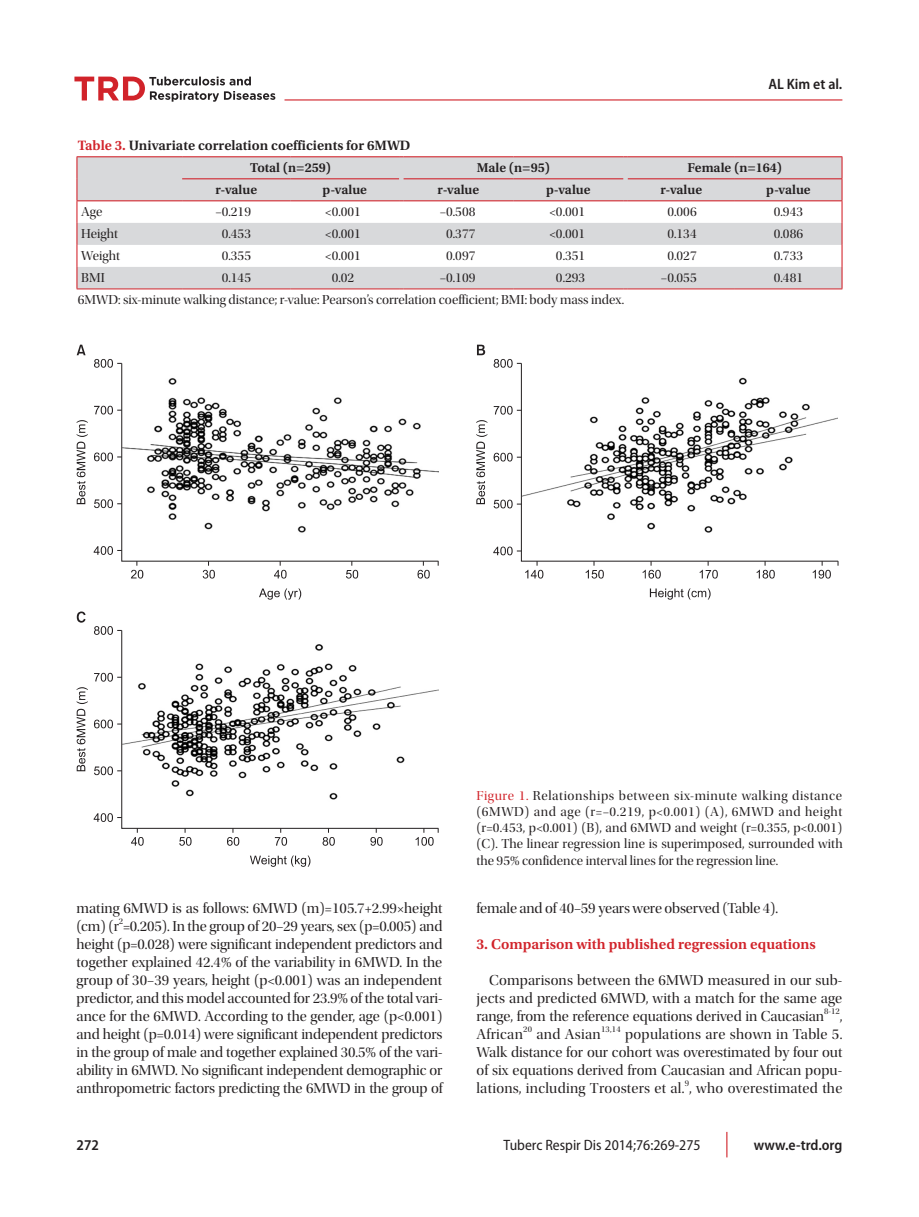
<style>
.page{position:relative;width:919px;height:1217px;background:#fff}
.page>*{position:absolute;margin:0;border:0;box-sizing:border-box;transform-origin:0 0}
.t1{font:15px/18px "Utopia Std Disp";letter-spacing:-.005em;color:#231f20;text-align:justify}
.t2{font:600 15px "Utopia Std";color:#d1232a}
.t3{font:semi-condensed 15px "Myriad Pro";color:#231f20}
.t4{font:600 semi-condensed 15px "Myriad Pro";color:#231f20}
.t5{font:15px "Utopia Std Disp";letter-spacing:.02em;color:#231f20}
.t6{font:600 14.25px "Utopia Std";color:#231f20}
.t7{font:13.5px/16.2px "Utopia Std Disp";color:#231f20;text-align:justify}
.t8{font:600 13.5px "Utopia Std";color:#231f20}
.t9{font:8.7px "Utopia Std Disp";letter-spacing:.02em;color:#231f20}
.s1{color:#d1232a}
</style>
<div class="page">
<svg style="left:74px;top:77px;width:201px;height:25px"></svg>
<hr style="left:284px;top:99px;width:558px;height:1px;background:#d1232a">
<svg style="left:726px;top:1131px;width:1px;height:26px"></svg>
<svg style="left:78px;top:157px;width:763px;height:131px;fill:#d8d9db"></svg>
<hr style="left:182px;top:178px;width:108px;height:1px;background:#d0121b">
<hr style="left:290px;top:178px;width:109px;height:1px;background:#d0121b">
<hr style="left:403px;top:178px;width:110px;height:1px;background:#d0121b">
<hr style="left:513px;top:178px;width:110px;height:1px;background:#d0121b">
<hr style="left:627px;top:178px;width:107px;height:1px;background:#d0121b">
<hr style="left:734px;top:178px;width:108px;height:1px;background:#d0121b">
<hr style="left:182px;top:156px;width:108px;height:1px;background:#d0121b">
<hr style="left:290px;top:156px;width:109px;height:1px;background:#d0121b">
<hr style="left:403px;top:156px;width:110px;height:1px;background:#d0121b">
<hr style="left:513px;top:156px;width:110px;height:1px;background:#d0121b">
<hr style="left:627px;top:156px;width:107px;height:1px;background:#d0121b">
<hr style="left:734px;top:156px;width:108px;height:1px;background:#d0121b">
<svg style="left:841px;top:157px;width:1px;height:131px"></svg>
<hr style="left:182px;top:200px;width:108px;height:1px;background:#d0121b">
<hr style="left:290px;top:200px;width:109px;height:1px;background:#d0121b">
<hr style="left:403px;top:200px;width:110px;height:1px;background:#d0121b">
<hr style="left:513px;top:200px;width:110px;height:1px;background:#d0121b">
<hr style="left:627px;top:200px;width:107px;height:1px;background:#d0121b">
<hr style="left:734px;top:200px;width:108px;height:1px;background:#d0121b">
<hr style="left:77px;top:288px;width:105px;height:1px;background:#d1232a">
<hr style="left:182px;top:288px;width:108px;height:1px;background:#d1232a">
<hr style="left:290px;top:288px;width:109px;height:1px;background:#d1232a">
<hr style="left:403px;top:288px;width:110px;height:1px;background:#d1232a">
<hr style="left:513px;top:288px;width:110px;height:1px;background:#d1232a">
<hr style="left:627px;top:288px;width:107px;height:1px;background:#d1232a">
<hr style="left:734px;top:288px;width:108px;height:1px;background:#d1232a">
<hr style="left:77px;top:156px;width:105px;height:1px;background:#d0121b">
<svg style="left:77px;top:157px;width:1px;height:131px"></svg>
<hr style="left:77px;top:200px;width:105px;height:1px;background:#d0121b">
<svg style="left:121px;top:363px;width:318px;height:199px"></svg>
<svg style="left:131px;top:561px;width:12px;height:17px"></svg>
<svg style="left:77px;top:420px;width:11px;height:84px"></svg>
<svg style="left:259px;top:588px;width:42px;height:11px"></svg>
<svg style="left:94px;top:359px;width:28px;height:8px"></svg>
<svg style="left:94px;top:405px;width:28px;height:9px"></svg>
<svg style="left:94px;top:452px;width:28px;height:9px"></svg>
<svg style="left:94px;top:499px;width:28px;height:9px"></svg>
<svg style="left:94px;top:546px;width:28px;height:8px"></svg>
<svg style="left:203px;top:561px;width:12px;height:17px"></svg>
<svg style="left:274px;top:561px;width:12px;height:17px"></svg>
<svg style="left:346px;top:561px;width:12px;height:17px"></svg>
<svg style="left:77px;top:344px;width:8px;height:11px"></svg>
<svg style="left:520px;top:362px;width:318px;height:200px"></svg>
<svg style="left:525px;top:561px;width:18px;height:17px"></svg>
<svg style="left:476px;top:420px;width:11px;height:84px"></svg>
<svg style="left:649px;top:588px;width:61px;height:11px"></svg>
<svg style="left:493px;top:359px;width:28px;height:8px"></svg>
<svg style="left:493px;top:406px;width:28px;height:8px"></svg>
<svg style="left:493px;top:452px;width:28px;height:9px"></svg>
<svg style="left:493px;top:499px;width:28px;height:9px"></svg>
<svg style="left:493px;top:546px;width:28px;height:9px"></svg>
<svg style="left:585px;top:561px;width:18px;height:17px"></svg>
<svg style="left:642px;top:561px;width:18px;height:17px"></svg>
<svg style="left:477px;top:344px;width:8px;height:11px"></svg>
<svg style="left:121px;top:630px;width:318px;height:199px"></svg>
<svg style="left:131px;top:828px;width:13px;height:17px"></svg>
<svg style="left:77px;top:687px;width:11px;height:84px"></svg>
<svg style="left:250px;top:855px;width:60px;height:11px"></svg>
<svg style="left:94px;top:626px;width:28px;height:8px"></svg>
<svg style="left:94px;top:672px;width:28px;height:9px"></svg>
<svg style="left:94px;top:719px;width:28px;height:9px"></svg>
<svg style="left:94px;top:766px;width:28px;height:9px"></svg>
<svg style="left:94px;top:813px;width:28px;height:8px"></svg>
<svg style="left:179px;top:828px;width:12px;height:17px"></svg>
<svg style="left:227px;top:828px;width:12px;height:17px"></svg>
<svg style="left:275px;top:828px;width:12px;height:17px"></svg>
<svg style="left:77px;top:611px;width:8px;height:11px"></svg>
<svg style="left:756px;top:561px;width:18px;height:17px"></svg>
<svg style="left:812px;top:561px;width:18px;height:17px"></svg>
<svg style="left:322px;top:828px;width:13px;height:17px"></svg>
<svg style="left:415px;top:828px;width:23px;height:17px"></svg>
<svg style="left:417px;top:561px;width:12px;height:17px"></svg>
<svg style="left:699px;top:561px;width:18px;height:17px"></svg>
<svg style="left:370px;top:828px;width:12px;height:17px"></svg>
<p class="t4" style="left:768px;top:75px;width:75px">AL Kim et al.</p>
<p class="t6" style="left:78px;top:137px;width:334px"><span class="s1">Table 3.</span> Univariate correlation coefficients for 6MWD</p>
<p class="t8" style="left:250px;top:160px;width:82px">Total (n=259)</p>
<p class="t8" style="left:477px;top:160px;width:75px">Male (n=95)</p>
<p class="t8" style="left:687px;top:160px;width:96px">Female (n=164)</p>
<p class="t8" style="left:215px;top:182px;width:43px">r-value</p>
<p class="t8" style="left:322px;top:182px;width:46px">p-value</p>
<p class="t8" style="left:437px;top:182px;width:43px">r-value</p>
<p class="t8" style="left:546px;top:182px;width:46px">p-value</p>
<p class="t8" style="left:660px;top:182px;width:43px">r-value</p>
<p class="t8" style="left:766px;top:182px;width:46px">p-value</p>
<p class="t7" style="left:81px;top:204px;width:23px">Age</p>
<p class="t7" style="left:215px;top:204px;width:37px">−0.219</p>
<p class="t7" style="left:325px;top:204px;width:37px">&lt;0.001</p>
<p class="t7" style="left:439px;top:204px;width:37px">−0.508</p>
<p class="t7" style="left:549px;top:204px;width:37px">&lt;0.001</p>
<p class="t7" style="left:667px;top:204px;width:31px">0.006</p>
<p class="t7" style="left:773px;top:204px;width:31px">0.943</p>
<p class="t7" style="left:81px;top:226px;width:38px">Height</p>
<p class="t7" style="left:222px;top:226px;width:31px">0.453</p>
<p class="t7" style="left:325px;top:226px;width:37px">&lt;0.001</p>
<p class="t7" style="left:446px;top:226px;width:31px">0.377</p>
<p class="t7" style="left:549px;top:226px;width:37px">&lt;0.001</p>
<p class="t7" style="left:667px;top:226px;width:31px">0.134</p>
<p class="t7" style="left:773px;top:226px;width:31px">0.086</p>
<p class="t7" style="left:81px;top:248px;width:40px">Weight</p>
<p class="t7" style="left:222px;top:248px;width:31px">0.355</p>
<p class="t7" style="left:325px;top:248px;width:37px">&lt;0.001</p>
<p class="t7" style="left:446px;top:248px;width:31px">0.097</p>
<p class="t7" style="left:556px;top:248px;width:31px">0.351</p>
<p class="t7" style="left:667px;top:248px;width:31px">0.027</p>
<p class="t7" style="left:773px;top:248px;width:31px">0.733</p>
<p class="t7" style="left:81px;top:270px;width:25px">BMI</p>
<p class="t7" style="left:222px;top:270px;width:31px">0.145</p>
<p class="t7" style="left:331px;top:270px;width:24px">0.02</p>
<p class="t7" style="left:439px;top:270px;width:37px">−0.109</p>
<p class="t7" style="left:556px;top:270px;width:31px">0.293</p>
<p class="t7" style="left:661px;top:270px;width:37px">−0.055</p>
<p class="t7" style="left:773px;top:270px;width:31px">0.481</p>
<p class="t7" style="left:78px;top:292px;width:548px">6MWD: six-minute walking distance; r-value: Pearson’s correlation coefficient; BMI: body mass index.</p>
<p class="t1" style="left:77px;top:899px;width:367px">mating 6MWD is as follows: 6MWD (m)=105.7+2.99×height (cm) (r =0.205). In the group of 20−29 years, sex (p=0.005) and</p>
<p class="t9" style="left:119px;top:916px;width:6px">2</p>
<p class="t1" style="left:77px;top:935px;width:367px">height (p=0.028) were significant independent predictors and together explained 42.4% of the variability in 6MWD. In the group of 30−39 years, height (p&lt;0.001) was an independent predictor, and this model accounted for 23.9% of the total vari&shy;ance for the 6MWD. According to the gender, age (p&lt;0.001) and height (p=0.014) were significant independent predictors in the group of male and together explained 30.5% of the vari&shy;ability in 6MWD. No significant independent demographic or anthropometric factors predicting the 6MWD in the group of</p>
<p class="t7" style="left:476px;top:787px;width:367px"><span class="s1">Figure 1.</span> Relationships between six-minute walking distance (6MWD) and age (r=−0.219, p&lt;0.001) (A), 6MWD and height (r=0.453, p&lt;0.001) (B), and 6MWD and weight (r=0.355, p&lt;0.001) (C). The linear regression line is superimposed, surrounded with the 95% confidence interval lines for the regression line.</p>
<p class="t1" style="left:476px;top:899px;width:303px">female and of 40−59 years were observed (Table 4).</p>
<p class="t2" style="left:476px;top:935px;width:341px">3. Comparison with published regression equations</p>
<p class="t1" style="left:476px;top:971px;width:367px;text-indent:13px">Comparisons between the 6MWD measured in our sub&shy;jects and predicted 6MWD, with a match for the same age range, from the reference equations derived in Caucasian</p>
<p class="t9" style="left:824px;top:1006px;width:17px">8-12</p>
<p class="t1" style="left:839px;top:1007px;width:4px">,</p>
<p class="t5" style="left:476px;top:1026px;width:48px">African</p>
<p class="t9" style="left:523px;top:1024px;width:10px">20</p>
<p class="t5" style="left:536px;top:1026px;width:66px">and Asian</p>
<p class="t9" style="left:601px;top:1024px;width:21px">13,14</p>
<p class="t1" style="left:476px;top:1025px;width:367px;text-indent:148px">populations are shown in Table 5.<br>Walk distance for our cohort was overestimated by four out of six equations derived from Caucasian and African popu&shy;lations, including Troosters et al. , who overestimated the</p>
<p class="t9" style="left:684px;top:1078px;width:6px">9</p>
<p class="t4" style="left:77px;top:1134px;width:24px">272</p>
<p class="t3" style="left:503px;top:1135px;width:198px">Tuberc Respir Dis 2014;76:269-275</p>
<p class="t4" style="left:753px;top:1134px;width:90px">www.e-trd.org</p>
</div>
